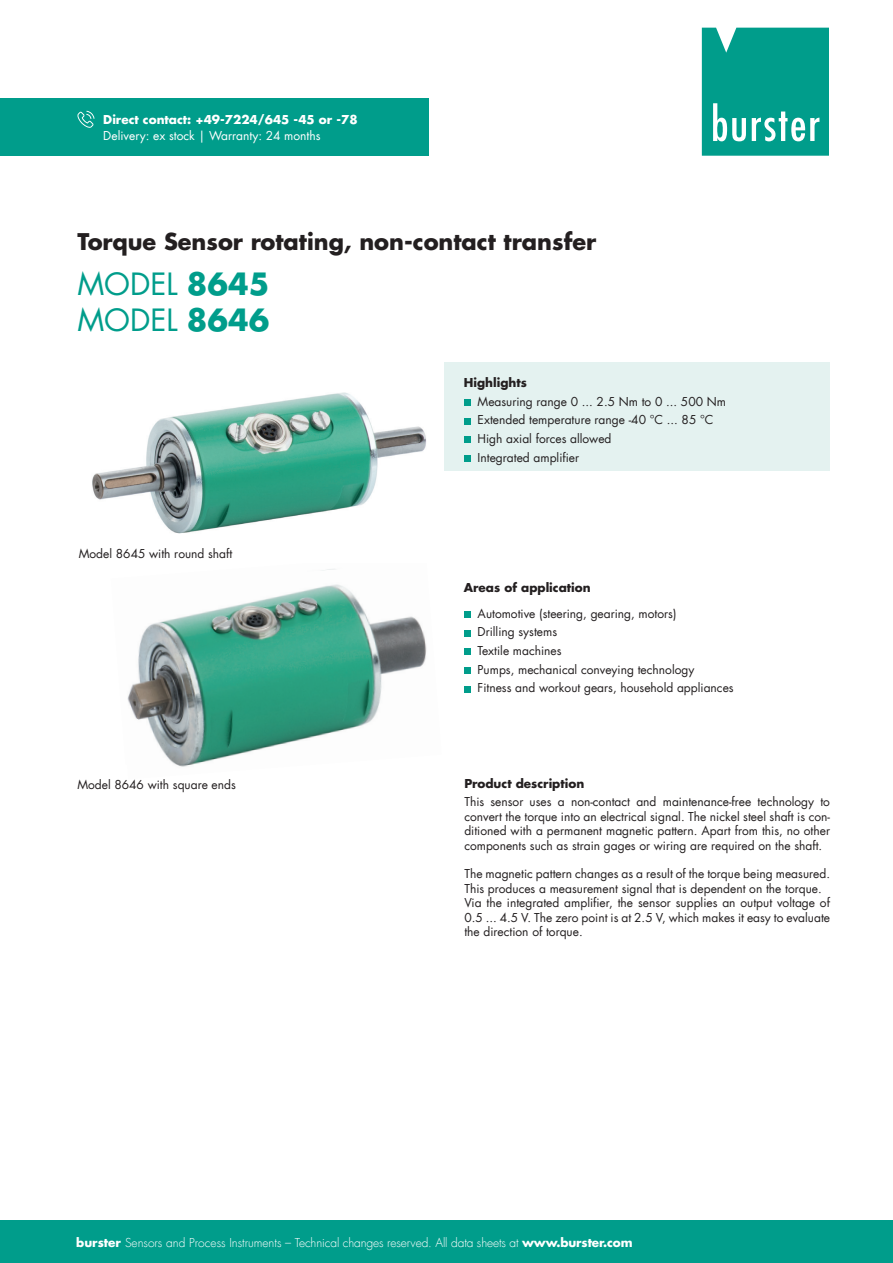
<style>
.page{position:relative;width:893px;height:1263px;background:#fff}
.page>*{position:absolute;margin:0;border:0;box-sizing:border-box;transform-origin:0 0}
.Subline_-_H2{font:30px "Futura LT";color:#009d8b}
.Headline_-_H1{font:700 22.5px "Futura LT";color:#231f20}
.Fließtext{font:12px/14.4px "Futura LT";color:#231f20;text-align:justify}
.t1{font:300 12px "Futura LT";letter-spacing:-.01em;color:#fff}
.Fließtext-2{font:700 12px "Futura LT";color:#231f20}
.t2{font:700 12px "Futura LT";color:#fff}
.t3{font:12px "Futura LT";color:#fff}
.s1{font-weight:700}
</style>
<div class="page">
<img style="left:127px;top:569px;width:300px;height:198px">
<img style="left:92px;top:392px;width:334px;height:142px">
<div style="left:0;top:1220px;width:893px;height:43px;background:#009d8b"></div>
<div style="left:444px;top:362px;width:386px;height:109px;background:#e4f2f0"></div>
<div style="left:464px;top:399px;width:6px;height:7px;background:#009d8b"></div>
<svg style="left:464px;top:418px;width:6px;height:6px"></svg>
<svg style="left:464px;top:437px;width:6px;height:6px"></svg>
<div style="left:464px;top:455px;width:6px;height:7px;background:#009d8b"></div>
<div style="left:464px;top:611px;width:6px;height:7px;background:#009d8b"></div>
<svg style="left:464px;top:630px;width:6px;height:6px"></svg>
<div style="left:464px;top:648px;width:6px;height:7px;background:#009d8b"></div>
<svg style="left:464px;top:667px;width:6px;height:6px"></svg>
<svg style="left:464px;top:686px;width:6px;height:6px"></svg>
<div style="left:0;top:98px;width:429px;height:58px;background:#009d8b"></div>
<svg style="left:77px;top:111px;width:17px;height:17px"></svg>
<svg style="left:702px;top:28px;width:127px;height:128px;background:#17a595"></svg>
<p class="t2" style="left:103px;top:111px;width:256px">Direct contact: +49-7224/645 -45 or -78</p>
<p class="t3" style="left:103px;top:128px;width:219px">Delivery: ex stock | Warranty: 24 months</p>
<p class="Headline_-_H1" style="left:77px;top:227px;width:520px">Torque Sensor rotating, non-contact transfer</p>
<p class="Subline_-_H2" style="left:77px;top:265px;width:193px">MODEL <span class="s1">8645</span></p>
<p class="Subline_-_H2" style="left:77px;top:301px;width:193px">MODEL <span class="s1">8646</span></p>
<p class="Fließtext" style="left:79px;top:546px;width:155px">Model 8645 with round shaft</p>
<p class="Fließtext" style="left:77px;top:777px;width:160px">Model 8646 with square ends</p>
<p class="Fließtext-2" style="left:464px;top:375px;width:65px">Highlights</p>
<p class="Fließtext" style="left:478px;top:394px;width:250px">Measuring range 0 ... 2.5 Nm to 0 ... 500 Nm</p>
<p class="Fließtext" style="left:478px;top:413px;width:237px">Extended temperature range -40 °C ... 85 °C</p>
<p class="Fließtext" style="left:478px;top:432px;width:135px">High axial forces allowed</p>
<p class="Fließtext" style="left:478px;top:450px;width:103px">Integrated amplifier</p>
<p class="Fließtext-2" style="left:464px;top:580px;width:128px">Areas of application</p>
<p class="Fließtext" style="left:478px;top:606px;width:200px">Automotive (steering, gearing, motors)</p>
<p class="Fließtext" style="left:478px;top:625px;width:81px">Drilling systems</p>
<p class="Fließtext" style="left:478px;top:643px;width:85px">Textile machines</p>
<p class="Fließtext" style="left:478px;top:662px;width:218px">Pumps, mechanical conveying technology</p>
<p class="Fließtext" style="left:478px;top:681px;width:258px">Fitness and workout gears, household appliances</p>
<p class="Fließtext-2" style="left:464px;top:775px;width:121px">Product description</p>
<p class="Fließtext" style="left:464px;top:795px;width:367px">This sensor uses a non-contact and maintenance-free technology to convert the torque into an electrical signal. The nickel steel shaft is con&shy;ditioned with a permanent magnetic pattern. Apart from this, no other components such as strain gages or wiring are required on the shaft.</p>
<p class="Fließtext" style="left:464px;top:867px;width:367px">The magnetic pattern changes as a result of the torque being measured.<br>This produces a measurement signal that is dependent on the torque.</p>
<p class="Fließtext" style="left:464px;top:896px;width:367px">Via the integrated amplifier, the sensor supplies an output voltage of 0.5 ... 4.5 V. The zero point is at 2.5 V, which makes it easy to evaluate the direction of torque.</p>
<p class="t1" style="left:76px;top:1235px;width:558px"><span class="s1">burster</span> Sensors and Process Instruments – Technical changes reserved. All data sheets at <span class="s1">www.burster.com</span></p>
</div>
